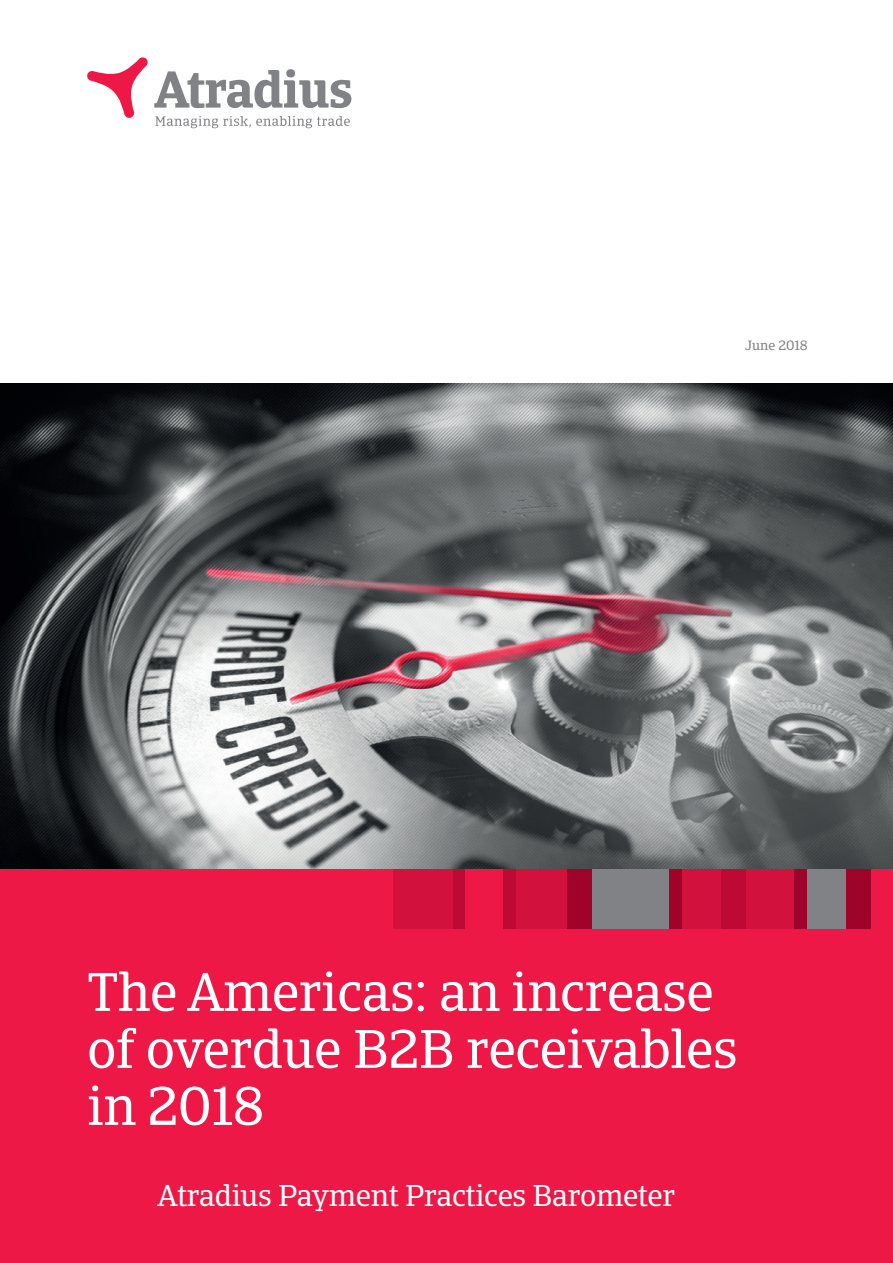
<style>
.page{position:relative;width:893px;height:1263px;background:#fff}
.page>*{position:absolute;margin:0;border:0;box-sizing:border-box;transform-origin:0 0}
.t1{font:54px/57px "Catalana";letter-spacing:-.01em;color:#fff}
.t2{font:30px "Catalana";letter-spacing:-.01em;color:#fff}
.t3{font:13.5px "Catalana";color:#808285}
</style>
<div class="page">
<div style="left:0;top:869px;width:893px;height:394px;background:#ed1845"></div>
<img style="left:0;top:384px;width:893px;height:485px">
<div style="left:452px;top:869px;width:13px;height:60px;background:#bc0a35"></div>
<div style="left:393px;top:869px;width:59px;height:60px;background:#d2113d"></div>
<div style="left:516px;top:869px;width:51px;height:60px;background:#d2113d"></div>
<div style="left:746px;top:869px;width:49px;height:60px;background:#d2113d"></div>
<div style="left:567px;top:869px;width:26px;height:60px;background:#a0032a"></div>
<div style="left:720px;top:869px;width:26px;height:60px;background:#bc0a35"></div>
<div style="left:846px;top:869px;width:25px;height:60px;background:#a0032a"></div>
<div style="left:503px;top:869px;width:13px;height:60px;background:#bc0a35"></div>
<div style="left:593px;top:869px;width:76px;height:60px;background:#808285"></div>
<div style="left:669px;top:869px;width:13px;height:60px;background:#a0032a"></div>
<div style="left:682px;top:869px;width:38px;height:60px;background:#d2113d"></div>
<div style="left:807px;top:869px;width:39px;height:60px;background:#808285"></div>
<div style="left:795px;top:869px;width:12px;height:60px;background:#a0032a"></div>
<svg style="left:154px;top:69px;width:197px;height:39px"></svg>
<svg style="left:87px;top:57px;width:61px;height:61px"></svg>
<svg style="left:155px;top:116px;width:195px;height:12px"></svg>
<p class="t3" style="left:745px;top:338px;width:64px">June 2018</p>
<p class="t1" style="left:87px;top:964px;width:652px">The Americas: an increase of overdue B2B receivables in 2018</p>
<p class="t2" style="left:157px;top:1178px;width:519px">Atradius Payment Practices Barometer</p>
</div>
